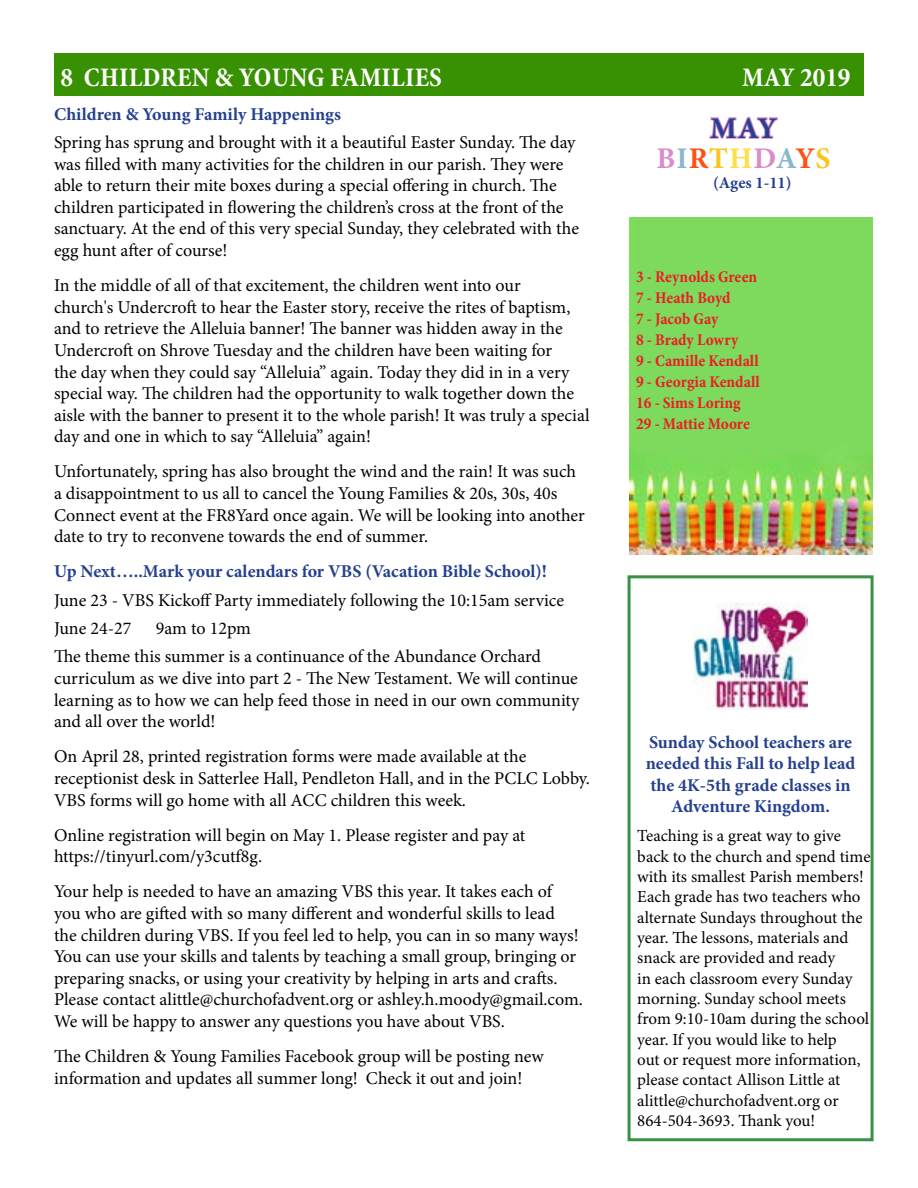
<style>
.page{position:relative;width:918px;height:1188px;background:#fff}
.page>*{position:absolute;margin:0;border:0;box-sizing:border-box;transform-origin:0 0}
.t1{font:700 30px/30px "Minion Pro";letter-spacing:.02em;color:#25408f;text-align:center}
.t2{font:700 condensed 27px "Minion Pro";letter-spacing:.01em;color:#fff}
.t3{font:18px/21.6px "Minion Pro";color:#000}
.t4{font:700 18px/21.6px "Minion Pro";color:#25408f;text-align:center}
.t5{font:16.95px/20.4px "Minion Pro";color:#000}
.t6{font:700 condensed 16.5px/21px "Minion Pro";color:#ed1d24}
.t7{font:700 16.5px "Minion Pro";color:#25408f}
.s1{color:#da8cc8}
.s2{color:#89b8cc}
.s3{color:#fe5014}
.s4{color:#f9c61d}
.s5{color:#fbe047}
</style>
<div class="page">
<div style="left:54px;top:53px;width:810px;height:42px;background:#389101"></div>
<img style="left:629px;top:218px;width:243px;height:337px">
<svg style="left:656px;top:95px;width:176px;height:44px"></svg>
<div style="left:628px;top:575px;width:246px;height:566px;border:3px solid #399244"></div>
<img style="left:693px;top:602px;width:115px;height:107px">
<h2 class="t2" style="left:61px;top:58px;width:383px">8 CHILDREN &amp; YOUNG FAMILIES</h2>
<h2 class="t2" style="left:742px;top:58px;width:110px">MAY 2019</h2>
<p class="t4" style="left:54px;top:103px;width:289px">Children &amp; Young Family Happenings</p>
<p class="t3" style="left:54px;top:132px;width:526px">Spring has sprung and brought with it a beautiful Easter Sunday. The day was filled with many activities for the children in our parish. They were able to return their mite boxes during a special offering in church. The children participated in flowering the children’s cross at the front of the sanctuary. At the end of this very special Sunday, they celebrated with the egg hunt after of course!</p>
<p class="t3" style="left:54px;top:275px;width:537px">In the middle of all of that excitement, the children went into our<br>church's Undercroft to hear the Easter story, receive the rites of baptism, and to retrieve the Alleluia banner! The banner was hidden away in the Undercroft on Shrove Tuesday and the children have been waiting for<br>the day when they could say “Alleluia” again. Today they did in in a very special way. The children had the opportunity to walk together down the aisle with the banner to present it to the whole parish! It was truly a special day and one in which to say “Alleluia” again!</p>
<p class="t3" style="left:54px;top:461px;width:532px">Unfortunately, spring has also brought the wind and the rain! It was such a disappointment to us all to cancel the Young Families &amp; 20s, 30s, 40s Connect event at the FR8Yard once again. We will be looking into another date to try to reconvene towards the end of summer.</p>
<p class="t4" style="left:54px;top:561px;width:495px">Up Next…..Mark your calendars for VBS (Vacation Bible School)!</p>
<p class="t3" style="left:54px;top:586px;width:512px;line-height:28.3px">June 23 - VBS Kickoff Party immediately following the 10:15am service<br>June 24-27</p>
<p class="t3" style="left:54px;top:614px;width:489px;line-height:28.3px;text-indent:102px">9am to 12pm<br>The theme this summer is a continuance of the Abundance Orchard</p>
<p class="t3" style="left:54px;top:668px;width:527px;text-align:justify">curriculum as we dive into part 2 - The New Testament. We will continue learning as to how we can help feed those in need in our own community and all over the world!</p>
<p class="t3" style="left:54px;top:746px;width:537px">On April 28, printed registration forms were made available at the receptionist desk in Satterlee Hall, Pendleton Hall, and in the PCLC Lobby.<br>VBS forms will go home with all ACC children this week.</p>
<p class="t3" style="left:54px;top:824px;width:473px">Online registration will begin on May 1. Please register and pay at https://tinyurl.com/y3cutf8g.</p>
<p class="t3" style="left:54px;top:881px;width:531px">Your help is needed to have an amazing VBS this year. It takes each of you who are gifted with so many different and wonderful skills to lead<br>the children during VBS. If you feel led to help, you can in so many ways!<br>You can use your skills and talents by teaching a small group, bringing or preparing snacks, or using your creativity by helping in arts and crafts.<br>Please contact alittle@churchofadvent.org or ashley.h.moody@gmail.com.<br>We will be happy to answer any questions you have about VBS.</p>
<p class="t3" style="left:54px;top:1046px;width:491px">The Children &amp; Young Families Facebook group will be posting new information and updates all summer long! Check it out and join!</p>
<h1 class="t1" style="left:657px;top:113px;width:176px">MAY<br><span class="s1">B</span><span class="s2">I</span><span class="s3">R</span><span class="s4">T</span><span class="s5">H</span><span class="s1">D</span><span class="s2">A</span><span class="s3">Y</span><span class="s4">S</span></h1>
<p class="t7" style="left:713px;top:171px;width:80px">(Ages 1-11)</p>
<p class="t6" style="left:636px;top:266px;width:125px">3 - Reynolds Green<br>7 - Heath Boyd<br>7 - Jacob Gay<br>8 - Brady Lowry<br>9 - Camille Kendall<br>9 - Georgia Kendall<br>16 - Sims Loring<br>29 - Mattie Moore</p>
<p class="t4" style="left:646px;top:731px;width:211px">Sunday School teachers are needed this Fall to help lead the 4K-5th grade classes in<br>Adventure Kingdom.</p>
<p class="t5" style="left:637px;top:826px;width:235px">Teaching is a great way to give back to the church and spend time with its smallest Parish members!<br>Each grade has two teachers who alternate Sundays throughout the year. The lessons, materials and snack are provided and ready<br>in each classroom every Sunday morning. Sunday school meets from 9:10-10am during the school year. If you would like to help<br>out or request more information, please contact Allison Little at alittle@churchofadvent.org or<br>864-504-3693. Thank you!</p>
</div>
